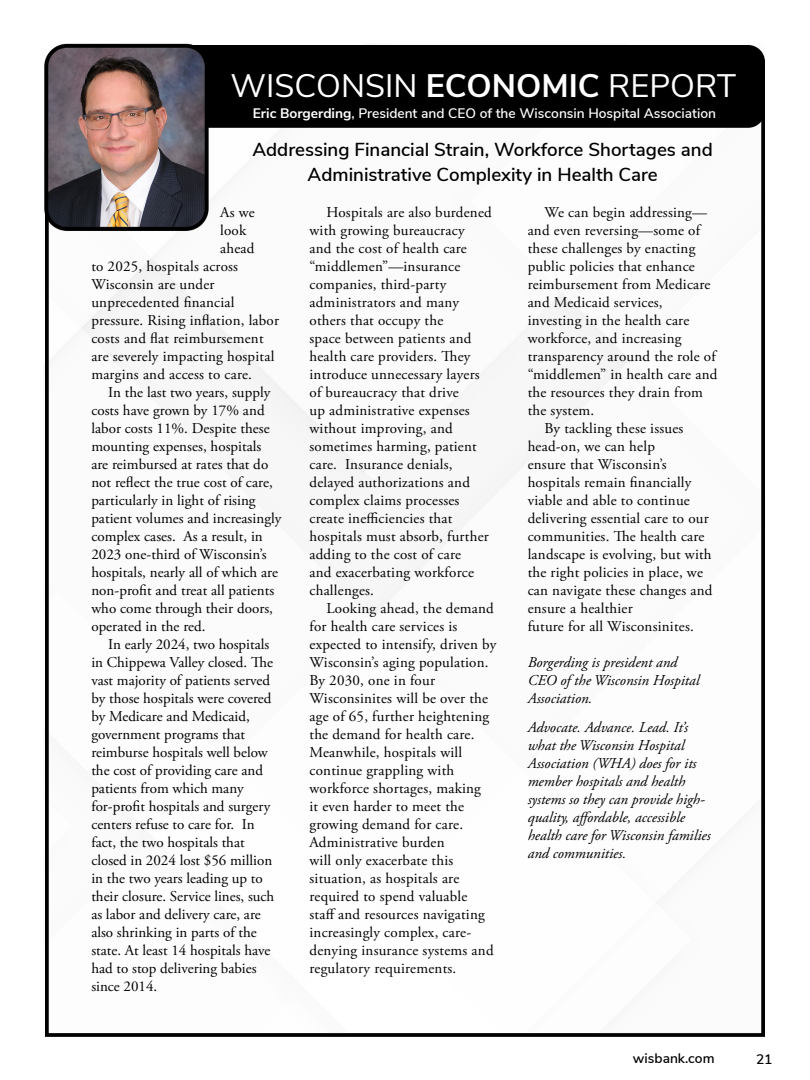
<style>
.page{position:relative;width:810px;height:1080px;background:#fff}
.page>*{position:absolute;margin:0;border:0;box-sizing:border-box;transform-origin:0 0}
.t1{font:32.5px "Nunito Sans";color:#fff}
.t2{font:600 18.75px/25px "Nunito Sans";color:#000;text-align:center}
.t3{font:15px/18px "Adobe Garamond Pro";letter-spacing:.015em;color:#000}
.t4{font:italic 15px/18px "Adobe Garamond Pro";color:#000}
.t5{font:600 13.75px "Nunito Sans";color:#fff}
.t6{font:600 13.75px "Nunito Sans";color:#000}
.s1{font-weight:700}
</style>
<div class="page">
<div style="left:133px;top:45px;width:632px;height:83px;background:#000;border-radius:17px"></div>
<div style="left:45px;top:90px;width:720px;height:947px;border:4px solid #000"></div>
<img style="left:44px;top:44px;width:175px;height:198px">
<h1 class="t1" style="left:230px;top:62px;width:507px">WISCONSIN <span class="s1">ECONOMIC</span> REPORT</h1>
<p class="t5" style="left:253px;top:103px;width:465px"><span class="s1">Eric Borgerding</span>, President and CEO of the Wisconsin Hospital Association</p>
<p class="t2" style="left:252px;top:136px;width:462px">Addressing Financial Strain, Workforce Shortages and<br>Administrative Complexity in Health Care</p>
<p class="t3" style="left:220px;top:204px;width:36px">As we</p>
<p class="t3" style="left:220px;top:222px;width:28px">look</p>
<p class="t3" style="left:220px;top:240px;width:36px">ahead</p>
<p class="t3" style="left:91px;top:258px;width:148px">to 2025, hospitals across</p>
<p class="t3" style="left:91px;top:276px;width:125px">Wisconsin are under</p>
<p class="t3" style="left:91px;top:294px;width:145px">unprecedented financial</p>
<p class="t3" style="left:91px;top:312px;width:189px">pressure. Rising inflation, labor</p>
<p class="t3" style="left:91px;top:330px;width:174px">costs and flat reimbursement</p>
<p class="t3" style="left:91px;top:348px;width:185px">are severely impacting hospital</p>
<p class="t3" style="left:91px;top:366px;width:162px">margins and access to care.</p>
<p class="t3" style="left:108px;top:384px;width:164px">In the last two years, supply</p>
<p class="t3" style="left:91px;top:402px;width:175px">costs have grown by 17% and</p>
<p class="t3" style="left:91px;top:420px;width:180px">labor costs 11%. Despite these</p>
<p class="t3" style="left:91px;top:438px;width:172px">mounting expenses, hospitals</p>
<p class="t3" style="left:91px;top:456px;width:178px">are reimbursed at rates that do</p>
<p class="t3" style="left:91px;top:474px;width:183px">not reflect the true cost of care,</p>
<p class="t3" style="left:91px;top:492px;width:166px">particularly in light of rising</p>
<p class="t3" style="left:91px;top:510px;width:192px">patient volumes and increasingly</p>
<p class="t3" style="left:91px;top:528px;width:173px">complex cases. As a result, in</p>
<p class="t3" style="left:91px;top:546px;width:177px">2023 one-third of Wisconsin’s</p>
<p class="t3" style="left:91px;top:564px;width:188px">hospitals, nearly all of which are</p>
<p class="t3" style="left:91px;top:582px;width:184px">non-profit and treat all patients</p>
<p class="t3" style="left:91px;top:600px;width:183px">who come through their doors,</p>
<p class="t3" style="left:91px;top:618px;width:116px">operated in the red.</p>
<p class="t3" style="left:108px;top:636px;width:163px">In early 2024, two hospitals</p>
<p class="t3" style="left:91px;top:654px;width:183px">in Chippewa Valley closed. The</p>
<p class="t3" style="left:91px;top:672px;width:180px">vast majority of patients served</p>
<p class="t3" style="left:91px;top:690px;width:182px">by those hospitals were covered</p>
<p class="t3" style="left:91px;top:708px;width:160px">by Medicare and Medicaid,</p>
<p class="t3" style="left:91px;top:726px;width:155px">government programs that</p>
<p class="t3" style="left:91px;top:744px;width:178px">reimburse hospitals well below</p>
<p class="t3" style="left:91px;top:762px;width:173px">the cost of providing care and</p>
<p class="t3" style="left:91px;top:780px;width:154px">patients from which many</p>
<p class="t3" style="left:91px;top:798px;width:180px">for-profit hospitals and surgery</p>
<p class="t3" style="left:91px;top:816px;width:165px">centers refuse to care for. In</p>
<p class="t3" style="left:91px;top:834px;width:155px">fact, the two hospitals that</p>
<p class="t3" style="left:91px;top:852px;width:182px">closed in 2024 lost $56 million</p>
<p class="t3" style="left:91px;top:870px;width:173px">in the two years leading up to</p>
<p class="t3" style="left:91px;top:888px;width:184px">their closure. Service lines, such</p>
<p class="t3" style="left:91px;top:906px;width:171px">as labor and delivery care, are</p>
<p class="t3" style="left:91px;top:924px;width:167px">also shrinking in parts of the</p>
<p class="t3" style="left:91px;top:942px;width:181px">state. At least 14 hospitals have</p>
<p class="t3" style="left:91px;top:960px;width:167px">had to stop delivering babies</p>
<p class="t3" style="left:91px;top:978px;width:68px">since 2014.</p>
<p class="t3" style="left:310px;top:204px;width:184px;text-indent:17px">Hospitals are also burdened with growing bureaucracy<br>and the cost of health care “middlemen”—insurance companies, third-party administrators and many others that occupy the<br>space between patients and health care providers. They introduce unnecessary layers of bureaucracy that drive<br>up administrative expenses without improving, and sometimes harming, patient care. Insurance denials, delayed authorizations and complex claims processes create inefficiencies that hospitals must absorb, further adding to the cost of care<br>and exacerbating workforce challenges.</p>
<p class="t3" style="left:310px;top:600px;width:188px;text-indent:17px">Looking ahead, the demand for health care services is expected to intensify, driven by<br>Wisconsin’s aging population.<br>By 2030, one in four<br>Wisconsinites will be over the age of 65, further heightening the demand for health care.<br>Meanwhile, hospitals will continue grappling with workforce shortages, making<br>it even harder to meet the growing demand for care.<br>Administrative burden<br>will only exacerbate this situation, as hospitals are required to spend valuable staff and resources navigating increasingly complex, care&shy;denying insurance systems and regulatory requirements.</p>
<p class="t3" style="left:545px;top:204px;width:164px">We can begin addressing—</p>
<p class="t3" style="left:528px;top:222px;width:174px">and even reversing—some of</p>
<p class="t3" style="left:528px;top:240px;width:169px">these challenges by enacting</p>
<p class="t3" style="left:528px;top:258px;width:169px">public policies that enhance</p>
<p class="t3" style="left:528px;top:276px;width:184px">reimbursement from Medicare</p>
<p class="t3" style="left:528px;top:294px;width:136px">and Medicaid services,</p>
<p class="t3" style="left:528px;top:312px;width:163px">investing in the health care</p>
<p class="t3" style="left:528px;top:330px;width:155px">workforce, and increasing</p>
<p class="t3" style="left:528px;top:348px;width:190px">transparency around the role of</p>
<p class="t3" style="left:528px;top:366px;width:191px">“middlemen” in health care and</p>
<p class="t3" style="left:528px;top:384px;width:177px">the resources they drain from</p>
<p class="t3" style="left:528px;top:402px;width:68px">the system.</p>
<p class="t3" style="left:545px;top:420px;width:140px">By tackling these issues</p>
<p class="t3" style="left:528px;top:438px;width:129px">head-on, we can help</p>
<p class="t3" style="left:528px;top:456px;width:141px">ensure that Wisconsin’s</p>
<p class="t3" style="left:528px;top:474px;width:165px">hospitals remain financially</p>
<p class="t3" style="left:528px;top:492px;width:164px">viable and able to continue</p>
<p class="t3" style="left:528px;top:510px;width:183px">delivering essential care to our</p>
<p class="t3" style="left:528px;top:528px;width:178px">communities. The health care</p>
<p class="t3" style="left:528px;top:546px;width:186px">landscape is evolving, but with</p>
<p class="t3" style="left:528px;top:564px;width:177px">the right policies in place, we</p>
<p class="t3" style="left:528px;top:582px;width:186px">can navigate these changes and</p>
<p class="t3" style="left:528px;top:600px;width:107px">ensure a healthier</p>
<p class="t3" style="left:528px;top:618px;width:168px">future for all Wisconsinites.</p>
<p class="t4" style="left:528px;top:654px;width:173px">Borgerding is president and<br>CEO of the Wisconsin Hospital<br>Association.</p>
<p class="t4" style="left:528px;top:719px;width:185px">Advocate. Advance. Lead. It’s what the Wisconsin Hospital<br>Association (WHA) does for its member hospitals and health systems so they can provide high&shy;quality, affordable, accessible health care for Wisconsin families and communities.</p>
<p class="t6" style="left:633px;top:1048px;width:83px">wisbank.com</p>
<p class="t6" style="left:756px;top:1049px;width:18px">21</p>
</div>
